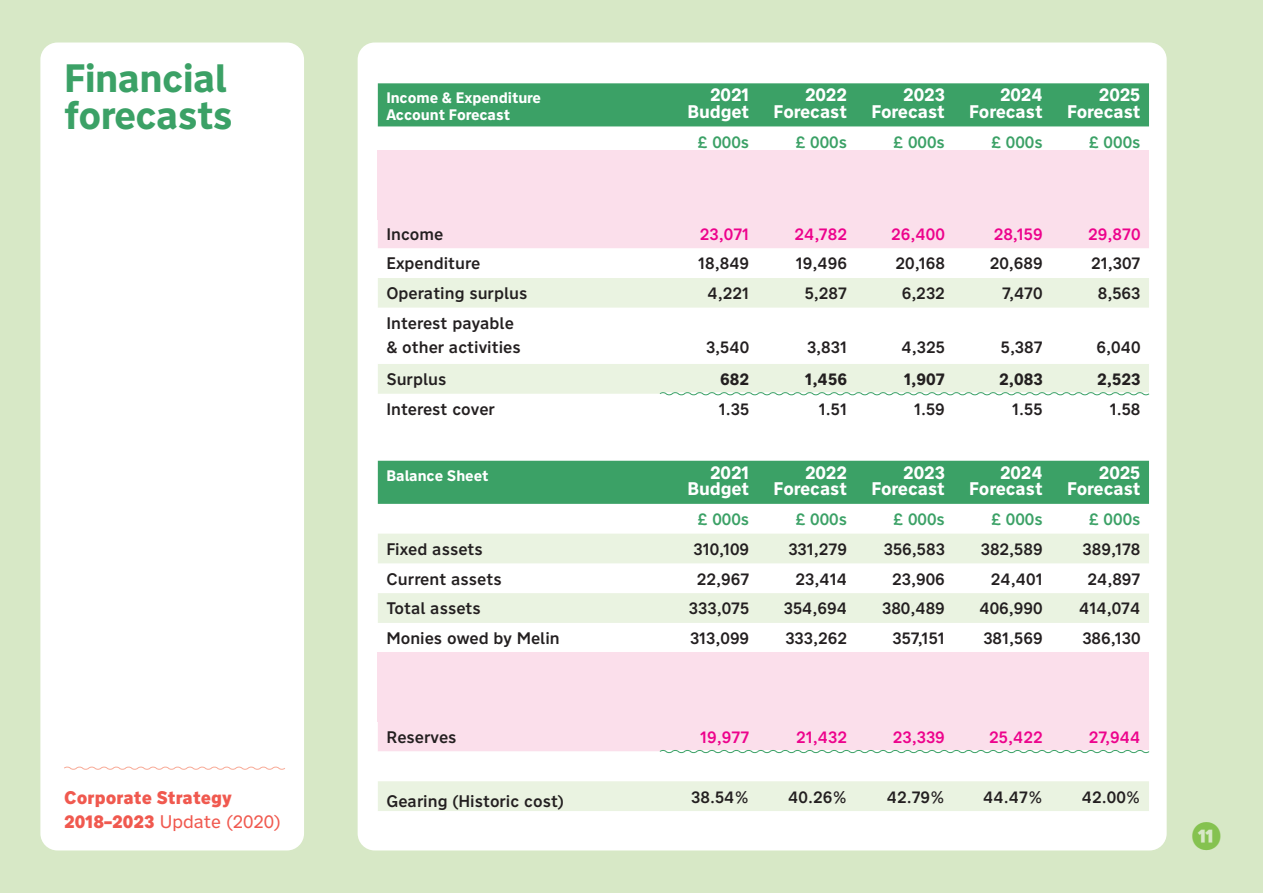
<style>
.page{position:relative;width:1263px;height:893px;background:#d7e8c6}
.page>*{position:absolute;margin:0;border:0;box-sizing:border-box;transform-origin:0 0}
.t1{font:700 39px/37.5px "Nort";letter-spacing:-.02em;color:#3ba166}
.t2{font:900 30px "Nort";color:#85c250}
.t3{font:700 18px/16.5px "Nort";letter-spacing:-.005em;color:#fff;text-align:right}
.t4{font:900 18px/24px "Nort";color:#f0594f}
.t5{font:500 16.5px/24px "Nort";color:#231f20}
.t6{font:500 16.5px "Nort";color:#ed028c}
.t7{font:500 16.5px "Nort";color:#3ba166}
.t8{font:700 16.5px "Nort";color:#231f20}
.t9{font:700 15px/16.5px "Nort";letter-spacing:-.005em;color:#fff}
.s1{font-weight:400}
</style>
<div class="page">
<div style="left:40px;top:43px;width:264px;height:807px;background:#fff;border-radius:17px"></div>
<svg style="left:64px;top:766px;width:221px;height:4px"></svg>
<div style="left:358px;top:43px;width:809px;height:807px;background:#fff;border-radius:17px"></div>
<div style="left:378px;top:653px;width:771px;height:69px;background:#fbdfeb"></div>
<div style="left:378px;top:151px;width:771px;height:67px;background:#fbdfeb"></div>
<div style="left:378px;top:461px;width:771px;height:43px;background:#3ba166"></div>
<svg style="left:378px;top:534px;width:771px;height:89px;fill:#eaf3e1"></svg>
<svg style="left:378px;top:722px;width:772px;height:89px"></svg>
<div style="left:378px;top:83px;width:771px;height:43px;background:#3ba166"></div>
<div style="left:378px;top:218px;width:771px;height:30px;background:#fbdfeb"></div>
<svg style="left:378px;top:278px;width:771px;height:116px;fill:#eff6e8"></svg>
<svg style="left:659px;top:391px;width:491px;height:5px"></svg>
<h1 class="t1" style="left:64px;top:58px;width:170px">Financial forecasts</h1>
<p class="t4" style="left:64px;top:786px;width:218px">Corporate Strategy<br>2018–2023 <span class="s1">Update (2020)</span></p>
<p class="t9" style="left:386px;top:90px;width:156px">Income &amp; Expenditure<br>Account Forecast</p>
<p class="t3" style="left:687px;top:86px;width:63px">2021<br>Budget</p>
<p class="t3" style="left:773px;top:86px;width:75px">2022<br>Forecast</p>
<p class="t3" style="left:871px;top:86px;width:75px">2023<br>Forecast</p>
<p class="t3" style="left:969px;top:86px;width:75px">2024<br>Forecast</p>
<p class="t3" style="left:1067px;top:86px;width:75px">2025<br>Forecast</p>
<p class="t7" style="left:697px;top:131px;width:53px">£ 000s</p>
<p class="t7" style="left:795px;top:131px;width:53px">£ 000s</p>
<p class="t7" style="left:893px;top:131px;width:53px">£ 000s</p>
<p class="t7" style="left:991px;top:131px;width:53px">£ 000s</p>
<p class="t7" style="left:1089px;top:131px;width:53px">£ 000s</p>
<p class="t5" style="left:386px;top:221px;width:59px">Income</p>
<p class="t6" style="left:700px;top:223px;width:51px">23,071</p>
<p class="t6" style="left:794px;top:223px;width:54px">24,782</p>
<p class="t6" style="left:891px;top:223px;width:55px">26,400</p>
<p class="t6" style="left:994px;top:223px;width:51px">28,159</p>
<p class="t6" style="left:1088px;top:223px;width:54px">29,870</p>
<p class="t5" style="left:386px;top:251px;width:95px">Expenditure</p>
<p class="t5" style="left:698px;top:251px;width:53px">18,849</p>
<p class="t5" style="left:796px;top:251px;width:53px">19,496</p>
<p class="t5" style="left:895px;top:251px;width:51px">20,168</p>
<p class="t5" style="left:990px;top:251px;width:54px">20,689</p>
<p class="t5" style="left:1091px;top:251px;width:51px">21,307</p>
<p class="t5" style="left:386px;top:281px;width:143px">Operating surplus</p>
<p class="t5" style="left:708px;top:281px;width:43px">4,221</p>
<p class="t5" style="left:805px;top:281px;width:44px">5,287</p>
<p class="t5" style="left:902px;top:281px;width:45px">6,232</p>
<p class="t5" style="left:1002px;top:281px;width:42px">7,470</p>
<p class="t5" style="left:1098px;top:281px;width:44px">8,563</p>
<p class="t5" style="left:386px;top:310px;width:136px">Interest payable &amp; other activities</p>
<p class="t5" style="left:706px;top:334px;width:45px">3,540</p>
<p class="t5" style="left:807px;top:334px;width:42px">3,831</p>
<p class="t5" style="left:901px;top:334px;width:45px">4,325</p>
<p class="t5" style="left:1001px;top:334px;width:43px">5,387</p>
<p class="t5" style="left:1096px;top:334px;width:45px">6,040</p>
<p class="t5" style="left:386px;top:367px;width:62px">Surplus</p>
<p class="t8" style="left:720px;top:368px;width:31px">682</p>
<p class="t8" style="left:805px;top:368px;width:43px">1,456</p>
<p class="t8" style="left:904px;top:368px;width:42px">1,907</p>
<p class="t8" style="left:999px;top:368px;width:45px">2,083</p>
<p class="t8" style="left:1097px;top:368px;width:45px">2,523</p>
<p class="t5" style="left:386px;top:397px;width:110px">Interest cover</p>
<p class="t5" style="left:719px;top:397px;width:32px">1.35</p>
<p class="t5" style="left:819px;top:397px;width:30px">1.51</p>
<p class="t5" style="left:914px;top:397px;width:32px">1.59</p>
<p class="t5" style="left:1012px;top:397px;width:32px">1.55</p>
<p class="t5" style="left:1110px;top:397px;width:32px">1.58</p>
<p class="t9" style="left:386px;top:467px;width:104px">Balance Sheet</p>
<p class="t3" style="left:687px;top:464px;width:63px">2021<br>Budget</p>
<p class="t3" style="left:773px;top:464px;width:75px">2022<br>Forecast</p>
<p class="t3" style="left:871px;top:464px;width:75px">2023<br>Forecast</p>
<p class="t3" style="left:969px;top:464px;width:75px">2024<br>Forecast</p>
<p class="t3" style="left:1067px;top:464px;width:75px">2025<br>Forecast</p>
<p class="t7" style="left:697px;top:508px;width:53px">£ 000s</p>
<p class="t7" style="left:795px;top:508px;width:53px">£ 000s</p>
<p class="t7" style="left:893px;top:508px;width:53px">£ 000s</p>
<p class="t7" style="left:991px;top:508px;width:53px">£ 000s</p>
<p class="t7" style="left:1089px;top:508px;width:53px">£ 000s</p>
<p class="t5" style="left:386px;top:536px;width:98px">Fixed assets</p>
<p class="t5" style="left:693px;top:536px;width:57px">310,109</p>
<p class="t5" style="left:788px;top:536px;width:60px">331,279</p>
<p class="t5" style="left:884px;top:536px;width:63px">356,583</p>
<p class="t5" style="left:981px;top:536px;width:63px">382,589</p>
<p class="t5" style="left:1083px;top:536px;width:59px">389,178</p>
<p class="t5" style="left:386px;top:566px;width:117px">Current assets</p>
<p class="t5" style="left:697px;top:566px;width:54px">22,967</p>
<p class="t5" style="left:795px;top:566px;width:53px">23,414</p>
<p class="t5" style="left:892px;top:566px;width:54px">23,906</p>
<p class="t5" style="left:991px;top:566px;width:53px">24,401</p>
<p class="t5" style="left:1087px;top:566px;width:55px">24,897</p>
<p class="t5" style="left:386px;top:596px;width:96px">Total assets</p>
<p class="t5" style="left:689px;top:596px;width:62px">333,075</p>
<p class="t5" style="left:784px;top:596px;width:65px">354,694</p>
<p class="t5" style="left:882px;top:596px;width:64px">380,489</p>
<p class="t5" style="left:979px;top:596px;width:65px">406,990</p>
<p class="t5" style="left:1079px;top:596px;width:63px">414,074</p>
<p class="t5" style="left:386px;top:626px;width:175px">Monies owed by Melin</p>
<p class="t5" style="left:690px;top:626px;width:61px">313,099</p>
<p class="t5" style="left:785px;top:626px;width:63px">333,262</p>
<p class="t5" style="left:892px;top:626px;width:54px">357,151</p>
<p class="t5" style="left:983px;top:626px;width:61px">381,569</p>
<p class="t5" style="left:1082px;top:626px;width:60px">386,130</p>
<p class="t5" style="left:386px;top:725px;width:72px">Reserves</p>
<p class="t6" style="left:700px;top:726px;width:51px">19,977</p>
<p class="t6" style="left:796px;top:726px;width:52px">21,432</p>
<p class="t6" style="left:893px;top:726px;width:54px">23,339</p>
<p class="t6" style="left:989px;top:726px;width:55px">25,422</p>
<p class="t6" style="left:1089px;top:726px;width:53px">27,944</p>
<p class="t5" style="left:386px;top:788px;width:179px">Gearing (Historic cost)</p>
<p class="t5" style="left:691px;top:784px;width:59px">38.54%</p>
<p class="t5" style="left:788px;top:784px;width:60px">40.26%</p>
<p class="t5" style="left:887px;top:784px;width:60px">42.79%</p>
<p class="t5" style="left:983px;top:784px;width:61px">44.47%</p>
<p class="t5" style="left:1082px;top:784px;width:60px">42.00%</p>
<h2 class="t2" style="left:1191px;top:815px;width:31px">⓫</h2>
</div>
